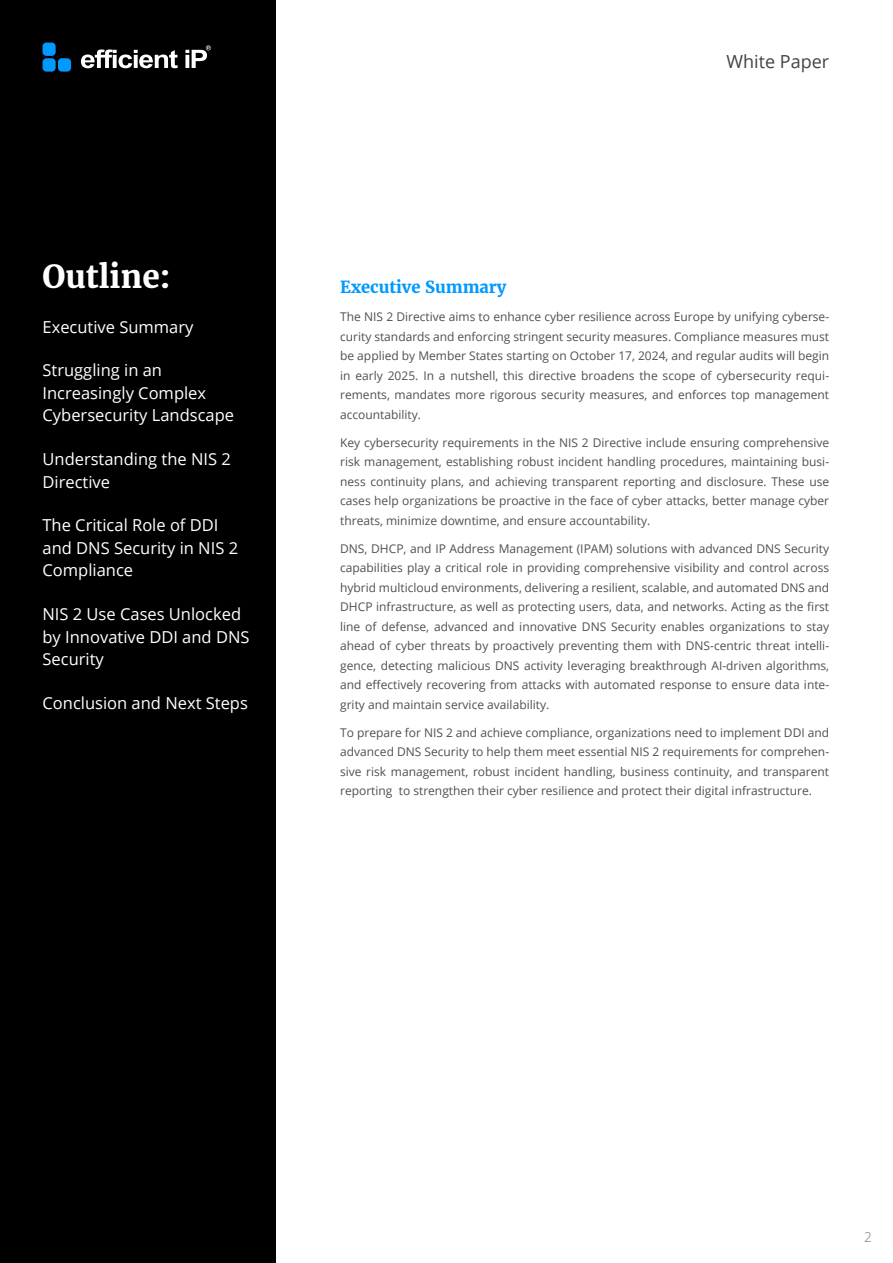
<style>
.page{position:relative;width:893px;height:1263px;background:#fff}
.page>*{position:absolute;margin:0;border:0;box-sizing:border-box;transform-origin:0 0}
.Outline_Title{font:700 31.5px "Merriweather";color:#fff}
.t1{font:18px "Open Sans";color:#434343}
.outline{font:16.5px/22.5px "Open Sans";color:#fff}
.Blue_subtitle{font:700 16.5px "Merriweather";color:#09f}
.t2{font:300 13.5px "Open Sans";color:#787878}
.Core_text{font:12px/19.5px "Open Sans";color:#505050;text-align:justify}
</style>
<div class="page">
<div style="left:0;top:0;width:276px;height:1263px;background:#000"></div>
<div style="left:43px;top:58px;width:13px;height:14px;background:#09f;border-radius:4px"></div>
<div style="left:43px;top:43px;width:13px;height:13px;background:#09f;border-radius:4px"></div>
<div style="left:58px;top:58px;width:13px;height:14px;background:#09f;border-radius:4px"></div>
<svg style="left:81px;top:49px;width:97px;height:19px"></svg>
<svg style="left:185px;top:45px;width:26px;height:23px"></svg>
<p class="Outline_Title" style="left:43px;top:255px;width:130px">Outline:</p>
<p class="outline" style="left:43px;top:315px;width:152px">Executive Summary</p>
<p class="outline" style="left:43px;top:359px;width:193px">Struggling in an<br>Increasingly Complex<br>Cybersecurity Landscape</p>
<p class="outline" style="left:43px;top:447px;width:190px">Understanding the NIS 2<br>Directive</p>
<p class="outline" style="left:43px;top:514px;width:197px">The Critical Role of DDI and DNS Security in NIS 2<br>Compliance</p>
<p class="outline" style="left:43px;top:602px;width:208px">NIS 2 Use Cases Unlocked by Innovative DDI and DNS<br>Security</p>
<p class="outline" style="left:43px;top:691px;width:207px">Conclusion and Next Steps</p>
<h2 class="t1" style="left:726px;top:49px;width:104px">White Paper</h2>
<p class="Blue_subtitle" style="left:340px;top:276px;width:168px">Executive Summary</p>
<p class="Core_text" style="left:340px;top:307px;width:490px">The NIS 2 Directive aims to enhance cyber resilience across Europe by unifying cyberse&shy;curity standards and enforcing stringent security measures. Compliance measures must be applied by Member States starting on October 17, 2024, and regular audits will begin in early 2025. In a nutshell, this directive broadens the scope of cybersecurity requi&shy;rements, mandates more rigorous security measures, and enforces top management accountability.</p>
<p class="Core_text" style="left:340px;top:432px;width:490px">Key cybersecurity requirements in the NIS 2 Directive include ensuring comprehensive risk management, establishing robust incident handling procedures, maintaining busi&shy;ness continuity plans, and achieving transparent reporting and disclosure. These use cases help organizations be proactive in the face of cyber attacks, better manage cyber threats, minimize downtime, and ensure accountability.</p>
<p class="Core_text" style="left:340px;top:538px;width:490px">DNS, DHCP, and IP Address Management (IPAM) solutions with advanced DNS Security capabilities play a critical role in providing comprehensive visibility and control across hybrid multicloud environments, delivering a resilient, scalable, and automated DNS and DHCP infrastructure, as well as protecting users, data, and networks. Acting as the first line of defense, advanced and innovative DNS Security enables organizations to stay ahead of cyber threats by proactively preventing them with DNS-centric threat intelli&shy;gence, detecting malicious DNS activity leveraging breakthrough AI-driven algorithms, and effectively recovering from attacks with automated response to ensure data inte&shy;grity and maintain service availability.</p>
<p class="Core_text" style="left:340px;top:722px;width:490px">To prepare for NIS 2 and achieve compliance, organizations need to implement DDI and advanced DNS Security to help them meet essential NIS 2 requirements for comprehen&shy;sive risk management, robust incident handling, business continuity, and transparent reporting to strengthen their cyber resilience and protect their digital infrastructure.</p>
<p class="t2" style="left:864px;top:1227px;width:9px">2</p>
</div>
